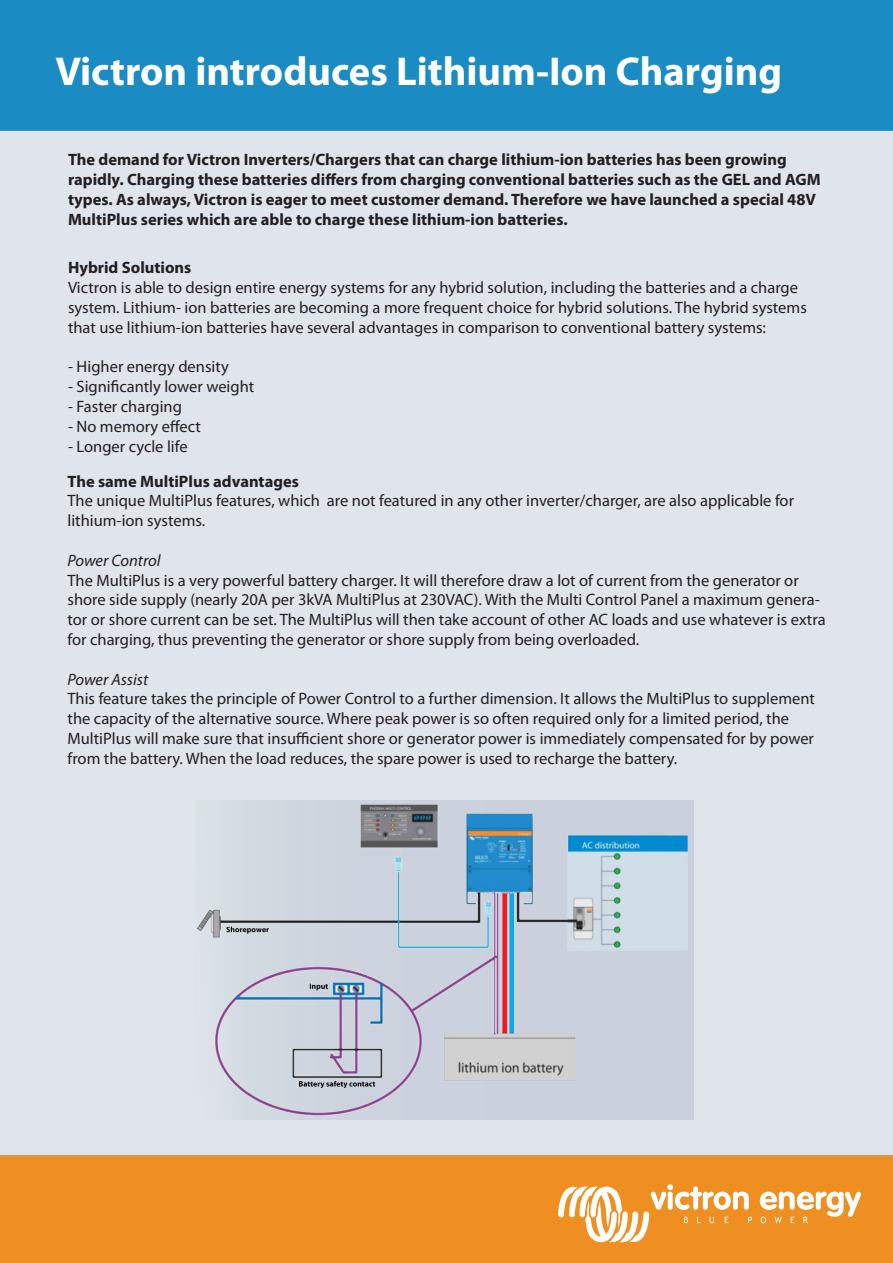
<style>
.page{position:relative;width:893px;height:1263px;background:#fff}
.page>*{position:absolute;margin:0;border:0;box-sizing:border-box;transform-origin:0 0}
.t1{font:700 40.5px "Myriad Pro";color:#fff}
.t2{font:16.5px/19.8px "Myriad Pro";color:#231f20}
.t3{font:700 16.5px/19.8px "Myriad Pro";color:#231f20}
.t4{font:italic 16.5px "Myriad Pro";color:#231f20}
</style>
<div class="page">
<div style="left:0;top:0;width:893px;height:130px;background:#1b8bc4"></div>
<div style="left:0;top:1155px;width:893px;height:108px;background:#ef8f21"></div>
<div style="left:0;top:130px;width:893px;height:1026px;background:#e0e4eb"></div>
<svg style="left:759px;top:1191px;width:102px;height:32px"></svg>
<svg style="left:558px;top:1184px;width:194px;height:59px"></svg>
<img style="left:197px;top:800px;width:491px;height:317px">
<p class="t1" style="left:56px;top:45px;width:728px">Victron introduces Lithium-Ion Charging</p>
<p class="t3" style="left:68px;top:149px;width:754px">The demand for Victron Inverters/Chargers that can charge lithium-ion batteries has been growing rapidly. Charging these batteries differs from charging conventional batteries such as the GEL and AGM types. As always, Victron is eager to meet customer demand. Therefore we have launched a special 48V MultiPlus series which are able to charge these lithium-ion batteries.</p>
<p class="t3" style="left:68px;top:257px;width:125px">Hybrid Solutions</p>
<p class="t2" style="left:68px;top:277px;width:732px">Victron is able to design entire energy systems for any hybrid solution, including the batteries and a charge</p>
<p class="t2" style="left:68px;top:297px;width:740px">system. Lithium- ion batteries are becoming a more frequent choice for hybrid solutions. The hybrid systems that use lithium-ion batteries have several advantages in comparison to conventional battery systems:</p>
<p class="t2" style="left:68px;top:357px;width:162px">- Higher energy density</p>
<p class="t2" style="left:68px;top:376px;width:188px">- Significantly lower weight</p>
<p class="t2" style="left:68px;top:396px;width:115px">- Faster charging</p>
<p class="t2" style="left:68px;top:416px;width:134px">- No memory effect</p>
<p class="t2" style="left:68px;top:436px;width:121px">- Longer cycle life</p>
<p class="t3" style="left:68px;top:471px;width:233px">The same MultiPlus advantages</p>
<p class="t2" style="left:68px;top:491px;width:728px">The unique MultiPlus features, which are not featured in any other inverter/charger, are also applicable for lithium-ion systems.</p>
<p class="t4" style="left:68px;top:550px;width:94px">Power Control</p>
<p class="t2" style="left:68px;top:570px;width:760px">The MultiPlus is a very powerful battery charger. It will therefore draw a lot of current from the generator or shore side supply (nearly 20A per 3kVA MultiPlus at 230VAC). With the Multi Control Panel a maximum genera&shy;tor or shore current can be set. The MultiPlus will then take account of other AC loads and use whatever is extra for charging, thus preventing the generator or shore supply from being overloaded.</p>
<p class="t4" style="left:68px;top:669px;width:82px">Power Assist</p>
<p class="t2" style="left:68px;top:689px;width:749px">This feature takes the principle of Power Control to a further dimension. It allows the MultiPlus to supplement the capacity of the alternative source. Where peak power is so often required only for a limited period, the</p>
<p class="t2" style="left:68px;top:728px;width:748px">MultiPlus will make sure that insufficient shore or generator power is immediately compensated for by power from the battery. When the load reduces, the spare power is used to recharge the battery.</p>
</div>
